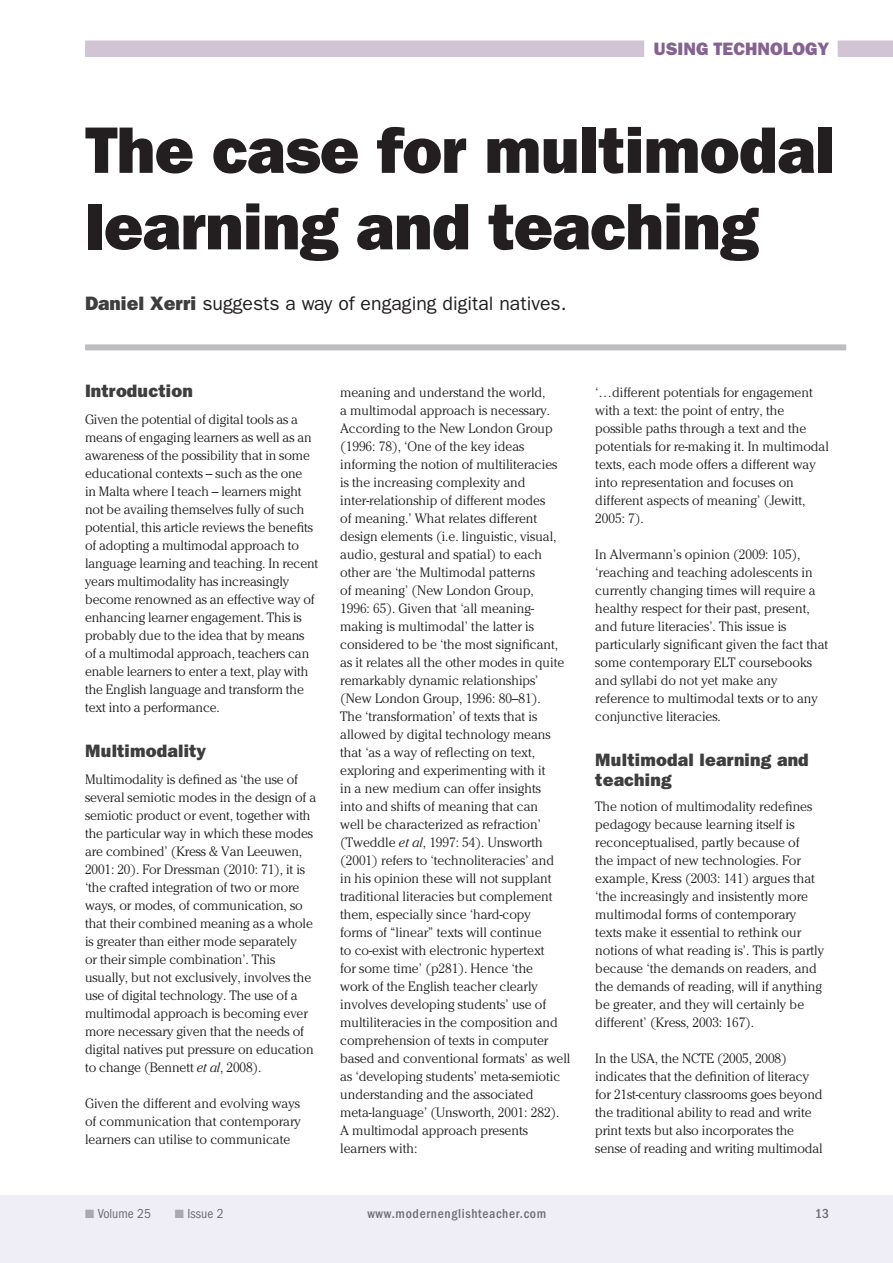
<style>
.page{position:relative;width:893px;height:1263px;background:#fff}
.page>*{position:absolute;margin:0;border:0;box-sizing:border-box;transform-origin:0 0}
.t1{font:66px/76.5px "ITC Franklin Gothic Std Hvy";letter-spacing:-.01em;color:#231f20}
.t2{font:19.5px "ITC Franklin Gothic Std";color:#231f20}
.t3{font:18px/19.5px "ITC Franklin Gothic Std Hvy";letter-spacing:.01em;color:#3e3e3f}
.t4{font:18px "ITC Franklin Gothic Std Hvy";color:#866291}
.t5{font:300 13.5px/18px "Cheltenham Std";letter-spacing:-.005em;color:#231f20}
.t6{font:500 condensed 13.5px "ITC Franklin Gothic Std";letter-spacing:.05em;color:#6c6d70}
.t7{font:condensed 13.5px "ITC Franklin Gothic Std";color:#6c6d70}
.s1{font-family:"ITC Franklin Gothic Std Hvy";color:#3e3e3f}
.s2{font-style:italic}
.s3{color:#a8a9ad}
</style>
<div class="page">
<div style="left:0;top:1195px;width:893px;height:68px;background:#efeef6"></div>
<div style="left:85px;top:40px;width:808px;height:17px;background:#d0c4d5"></div>
<div style="left:644px;top:34px;width:194px;height:33px;background:#fff"></div>
<div style="left:85px;top:344px;width:761px;height:6px;background:#bcbdc0"></div>
<h3 class="t4" style="left:654px;top:38px;width:177px">USING TECHNOLOGY</h3>
<h1 class="t1" style="left:85px;top:112px;width:751px">The case for multimodal learning and teaching</h1>
<h2 class="t2" style="left:85px;top:293px;width:483px"><span class="s1">Daniel Xerri</span> suggests a way of engaging digital natives.</h2>
<h3 class="t3" style="left:85px;top:381px;width:109px">Introduction</h3>
<p class="t5" style="left:85px;top:410px;width:235px">Given the potential of digital tools as a means of engaging learners as well as an awareness of the possibility that in some educational contexts – such as the one<br>in Malta where I teach – learners might not be availing themselves fully of such potential, this article reviews the benefits of adopting a multimodal approach to language learning and teaching. In recent years multimodality has increasingly become renowned as an effective way of enhancing learner engagement. This is probably due to the idea that by means of a multimodal approach, teachers can enable learners to enter a text, play with the English language and transform the text into a performance.</p>
<h3 class="t3" style="left:85px;top:741px;width:123px">Multimodality</h3>
<p class="t5" style="left:85px;top:770px;width:233px">Multimodality is defined as ‘the use of several semiotic modes in the design of a semiotic product or event, together with the particular way in which these modes are combined’ (Kress &amp; Van Leeuwen, 2001: 20). For Dressman (2010: 71), it is ‘the crafted integration of two or more ways, or modes, of communication, so that their combined meaning as a whole is greater than either mode separately<br>or their simple combination’. This usually, but not exclusively, involves the use of digital technology. The use of a multimodal approach is becoming ever more necessary given that the needs of digital natives put pressure on education to change (Bennett <span class="s2">et al</span>, 2008).</p>
<p class="t5" style="left:85px;top:1094px;width:217px;text-align:justify">Given the different and evolving ways of communication that contemporary learners can utilise to communicate</p>
<p class="t5" style="left:340px;top:383px;width:232px">meaning and understand the world,<br>a multimodal approach is necessary.<br>According to the New London Group (1996: 78), ‘One of the key ideas informing the notion of multiliteracies<br>is the increasing complexity and inter-relationship of different modes<br>of meaning.’ What relates different design elements (i.e. linguistic, visual, audio, gestural and spatial) to each other are ‘the Multimodal patterns<br>of meaning’ (New London Group,<br>1996: 65). Given that ‘all meaning&shy;making is multimodal’ the latter is considered to be ‘the most significant, as it relates all the other modes in quite remarkably dynamic relationships’ (New London Group, 1996: 80–81).<br>The ‘transformation’ of texts that is allowed by digital technology means that ‘as a way of reflecting on text, exploring and experimenting with it<br>in a new medium can offer insights<br>into and shifts of meaning that can<br>well be characterized as refraction’ (Tweddle <span class="s2">et al</span>, 1997: 54). Unsworth (2001) refers to ‘technoliteracies’ and<br>in his opinion these will not supplant traditional literacies but complement them, especially since ‘hard-copy<br>forms of “linear” texts will continue<br>to co-exist with electronic hypertext<br>for some time’ (p281). Hence ‘the<br>work of the English teacher clearly involves developing students’ use of multiliteracies in the composition and comprehension of texts in computer based and conventional formats’ as well as ‘developing students’ meta-semiotic understanding and the associated meta-language’ (Unsworth, 2001: 282).<br>A multimodal approach presents learners with:</p>
<p class="t5" style="left:595px;top:383px;width:235px">‘…different potentials for engagement with a text: the point of entry, the possible paths through a text and the potentials for re-making it. In multimodal texts, each mode offers a different way into representation and focuses on different aspects of meaning’ (Jewitt, 2005: 7).</p>
<p class="t5" style="left:595px;top:545px;width:234px">In Alvermann’s opinion (2009: 105), ‘reaching and teaching adolescents in currently changing times will require a healthy respect for their past, present, and future literacies’. This issue is particularly significant given the fact that some contemporary ELT coursebooks and syllabi do not yet make any reference to multimodal texts or to any conjunctive literacies.</p>
<h3 class="t3" style="left:595px;top:750px;width:215px">Multimodal learning and teaching</h3>
<p class="t5" style="left:595px;top:797px;width:230px">The notion of multimodality redefines pedagogy because learning itself is reconceptualised, partly because of<br>the impact of new technologies. For example, Kress (2003: 141) argues that ‘the increasingly and insistently more multimodal forms of contemporary texts make it essential to rethink our notions of what reading is’. This is partly because ‘the demands on readers, and the demands of reading, will if anything be greater, and they will certainly be different’ (Kress, 2003: 167).</p>
<p class="t5" style="left:595px;top:1049px;width:229px">In the USA, the NCTE (2005, 2008) indicates that the definition of literacy for 21st-century classrooms goes beyond the traditional ability to read and write print texts but also incorporates the sense of reading and writing multimodal</p>
<p class="t7" style="left:85px;top:1206px;width:68px"><span class="s3">■</span> Volume 25</p>
<p class="t7" style="left:175px;top:1206px;width:50px"><span class="s3">■</span> Issue 2</p>
<p class="t6" style="left:367px;top:1206px;width:180px">www.modernenglishteacher.com</p>
<p class="t6" style="left:815px;top:1206px;width:16px">13</p>
</div>
